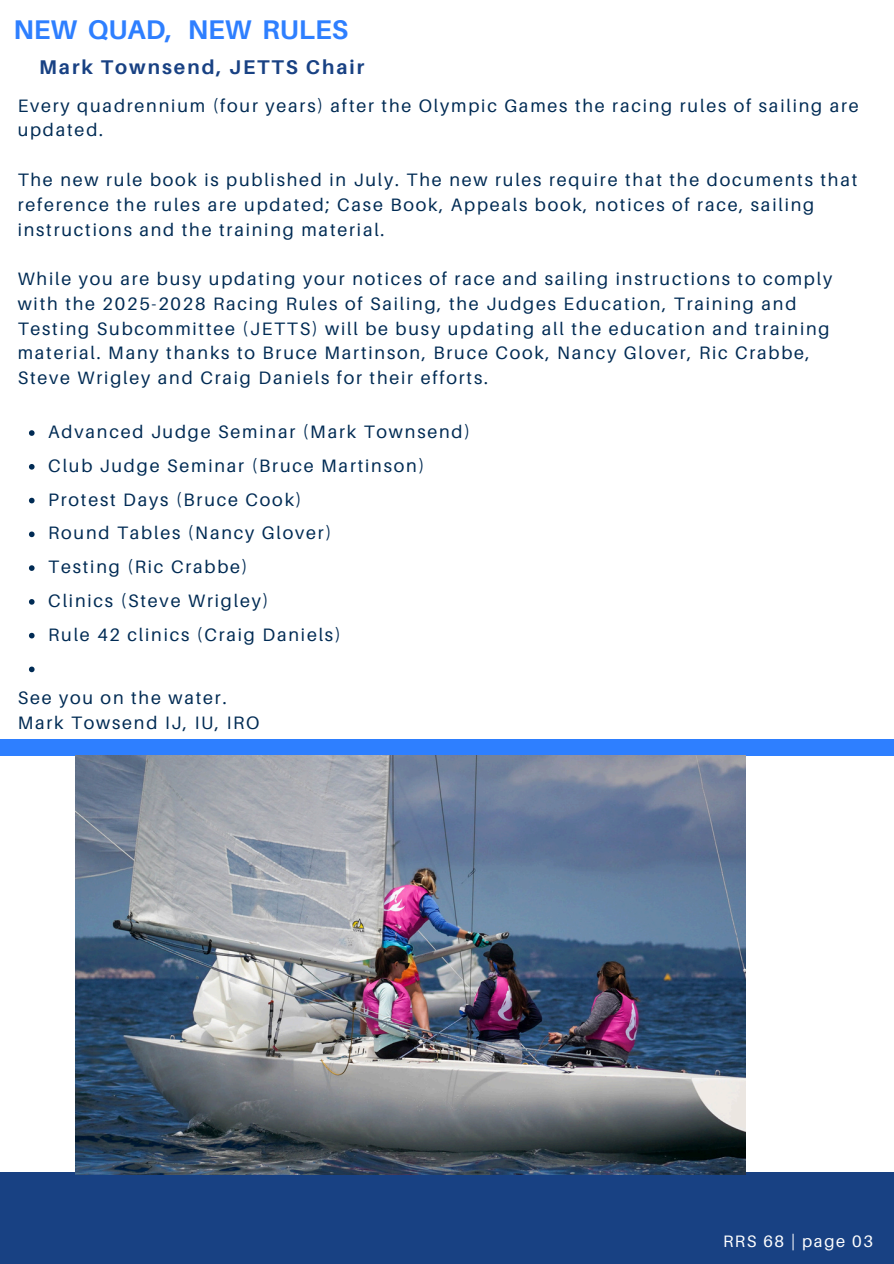
<style>
.page{position:relative;width:894px;height:1264px;background:#fff}
.page>*{position:absolute;margin:0;border:0;box-sizing:border-box;transform-origin:0 0}
.t1{font:700 27px "Aileron";color:#2e7fff}
.t2{font:700 19.8px "Aileron";letter-spacing:.1em;color:#184183}
.t3{font:18px/24.8px "Aileron";letter-spacing:.1em;color:#002b54}
.t4{font:16.5px "Aileron";letter-spacing:.1em;color:#fff}
</style>
<div class="page">
<div style="left:0;top:1172px;width:893px;height:91px;background:#184183"></div>
<div style="left:0;top:739px;width:893px;height:16px;background:#2e7fff"></div>
<svg style="left:29px;top:430px;width:6px;height:6px"></svg>
<svg style="left:29px;top:464px;width:6px;height:5px"></svg>
<svg style="left:29px;top:498px;width:6px;height:5px"></svg>
<svg style="left:29px;top:531px;width:6px;height:6px"></svg>
<svg style="left:29px;top:565px;width:6px;height:6px"></svg>
<svg style="left:29px;top:599px;width:6px;height:5px"></svg>
<svg style="left:29px;top:633px;width:6px;height:5px"></svg>
<svg style="left:29px;top:666px;width:6px;height:6px"></svg>
<img style="left:75px;top:755px;width:670px;height:419px">
<p class="t1" style="left:13px;top:13px;width:336px">NEW QUAD, NEW RULES</p>
<p class="t2" style="left:39px;top:55px;width:326px">Mark Townsend, JETTS Chair</p>
<h1 class="t3" style="left:18px;top:93px;width:842px">Every quadrennium (four years) after the Olympic Games the racing rules of sailing are updated.</h1>
<h2 class="t3" style="left:18px;top:167px;width:840px">The new rule book is published in July. The new rules require that the documents that reference the rules are updated; Case Book, Appeals book, notices of race, sailing instructions and the training material.</h2>
<h3 class="t3" style="left:18px;top:266px;width:815px">While you are busy updating your notices of race and sailing instructions to comply with the 2025-2028 Racing Rules of Sailing, the Judges Education, Training and Testing Subcommittee (JETTS) will be busy updating all the education and training material. Many thanks to Bruce Martinson, Bruce Cook, Nancy Glover, Ric Crabbe, Steve Wrigley and Craig Daniels for their efforts.</h3>
<h3 class="t3" style="left:48px;top:419px;width:423px">Advanced Judge Seminar (Mark Townsend)</h3>
<h3 class="t3" style="left:48px;top:453px;width:377px">Club Judge Seminar (Bruce Martinson)</h3>
<p class="t3" style="left:48px;top:486px;width:255px">Protest Days (Bruce Cook)</p>
<p class="t3" style="left:48px;top:520px;width:284px">Round Tables (Nancy Glover)</p>
<p class="t3" style="left:48px;top:554px;width:201px">Testing (Ric Crabbe)</p>
<p class="t3" style="left:48px;top:588px;width:221px">Clinics (Steve Wrigley)</p>
<p class="t3" style="left:48px;top:621px;width:294px">Rule 42 clinics (Craig Daniels)</p>
<p class="t3" style="left:18px;top:684px;width:243px">See you on the water.<br>Mark Towsend IJ, IU, IRO</p>
<h3 class="t4" style="left:722px;top:1231px;width:151px">RRS 68 | page 03</h3>
</div>
